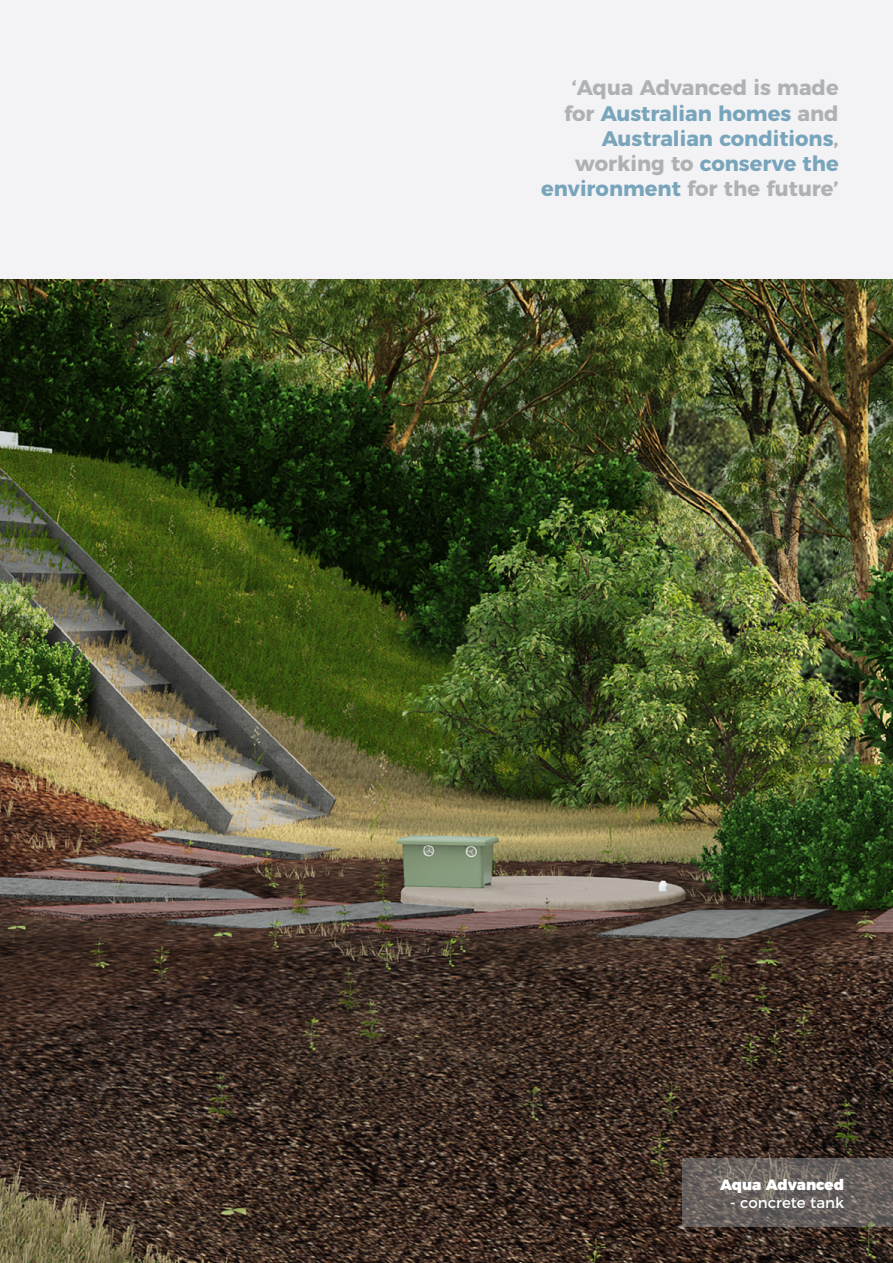
<style>
.page{position:relative;width:893px;height:1263px;background:#fff}
.page>*{position:absolute;margin:0;border:0;box-sizing:border-box;transform-origin:0 0}
.t1{font:700 21px/25.2px "Montserrat";color:#78a5bb;text-align:right}
.t2{font:15px "Montserrat";color:#fff}
.t3{font:900 15px "Montserrat";color:#fff}
.s1{color:#aeb2b2}
</style>
<div class="page">
<img style="left:0;top:279px;width:893px;height:984px">
<div style="left:0;top:0;width:893px;height:279px;background:#f3f2f4"></div>
<svg style="left:682px;top:1159px;width:211px;height:68px;background:#69635f"></svg>
<p class="t1" style="left:541px;top:74px;width:299px"><span class="s1">‘Aqua Advanced is made for</span> Australian homes <span class="s1">and<br></span>Australian conditions<span class="s1">, working to</span> conserve the environment <span class="s1">for the future’</span></p>
<p class="t3" style="left:720px;top:1172px;width:126px">Aqua Advanced</p>
<p class="t2" style="left:730px;top:1191px;width:115px">- concrete tank</p>
</div>
